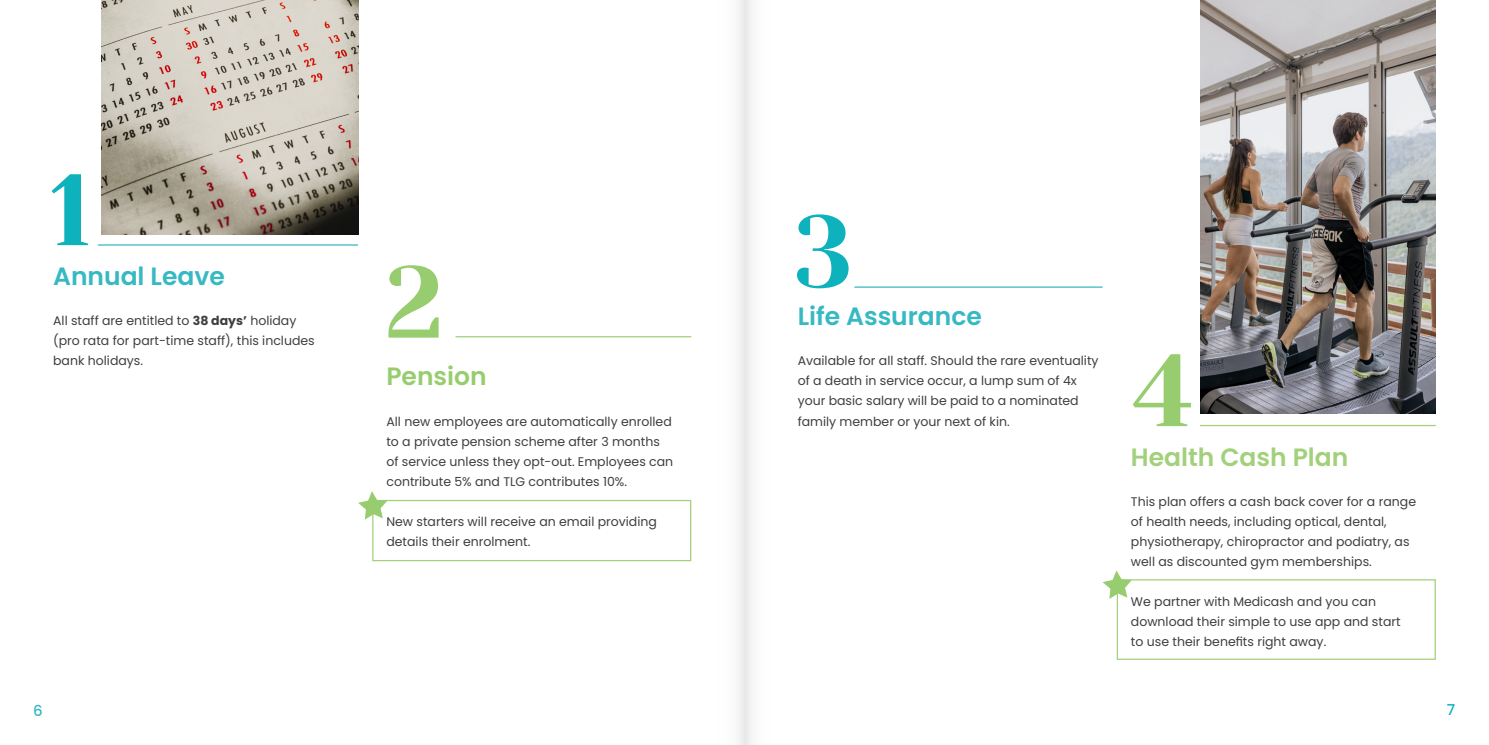
<style>
.page{position:relative;width:1489px;height:745px;background:#fff}
.page>*{position:absolute;margin:0;border:0;box-sizing:border-box;transform-origin:0 0}
.t1{font:101.12px "Yeseva One";color:#0eb2bc}
.t2{font:101.12px "Yeseva One";color:#97cd6e}
.Body_copy{font:600 25px "Poppins";color:#36b9c2}
.Body_copy-2{font:600 25px "Poppins";color:#a2d07b}
.Body_copy-3{font:600 25px "Poppins";color:#97cd6e}
.Body_copy-4{font:500 15px "Poppins";color:#36b9c2}
.Body_copy-5{font:500 15px "Poppins";color:#0eb2bc}
.Body_copy-6{font:12.5px/20px "Poppins";color:#3e3e3f}
.s1{font-weight:700}
</style>
<div class="page">
<img style="left:1200px;top:0;width:235px;height:413px">
<div style="left:738px;top:0;width:14px;height:744px;background:#eeeeef"></div>
<div style="left:372px;top:499px;width:319px;height:62px;border:1px solid #a2d07b"></div>
<div style="left:1116px;top:579px;width:319px;height:80px;border:1px solid #a2d07b"></div>
<hr style="left:98px;top:244px;width:260px;height:1px;background:#36b9c2">
<hr style="left:854px;top:286px;width:248px;height:1px;background:#36b9c2">
<hr style="left:455px;top:336px;width:236px;height:1px;background:#a2d07b">
<hr style="left:1199px;top:424px;width:236px;height:2px;background:#a2d07b">
<svg style="left:358px;top:491px;width:29px;height:28px"></svg>
<svg style="left:1102px;top:570px;width:29px;height:28px"></svg>
<img style="left:101px;top:0;width:257px;height:234px">
<p class="t1" style="left:50px;top:150px;width:43px">1</p>
<p class="Body_copy" style="left:53px;top:262px;width:173px">Annual Leave</p>
<p class="Body_copy-6" style="left:53px;top:311px;width:245px">All staff are entitled to <span class="s1">38 days’</span> holiday</p>
<p class="Body_copy-6" style="left:53px;top:331px;width:263px">(pro rata for part-time staff), this includes</p>
<p class="Body_copy-6" style="left:53px;top:351px;width:91px">bank holidays.</p>
<p class="t2" style="left:385px;top:242px;width:60px">2</p>
<p class="Body_copy-3" style="left:386px;top:362px;width:102px">Pension</p>
<p class="Body_copy-6" style="left:386px;top:411px;width:288px">All new employees are automatically enrolled to a private pension scheme after 3 months of service unless they opt-out. Employees can contribute 5% and TLG contributes 10%.</p>
<p class="Body_copy-6" style="left:386px;top:511px;width:272px">New starters will receive an email providing details their enrolment.</p>
<p class="t1" style="left:794px;top:191px;width:61px">3</p>
<p class="Body_copy" style="left:797px;top:302px;width:186px">Life Assurance</p>
<p class="Body_copy-6" style="left:797px;top:351px;width:302px">Available for all staff. Should the rare eventuality of a death in service occur, a lump sum of 4x your basic salary will be paid to a nominated family member or your next of kin.</p>
<p class="t2" style="left:1132px;top:331px;width:62px">4</p>
<p class="Body_copy-2" style="left:1130px;top:442px;width:219px">Health Cash Plan</p>
<p class="Body_copy-6" style="left:1130px;top:491px;width:287px">This plan offers a cash back cover for a range of health needs, including optical, dental, physiotherapy, chiropractor and podiatry, as well as discounted gym memberships.</p>
<p class="Body_copy-6" style="left:1130px;top:591px;width:271px">We partner with Medicash and you can download their simple to use app and start</p>
<p class="Body_copy-6" style="left:1130px;top:631px;width:197px">to use their benefits right away.</p>
<p class="Body_copy-4" style="left:33px;top:701px;width:11px">6</p>
<p class="Body_copy-5" style="left:1446px;top:700px;width:10px">7</p>
</div>
